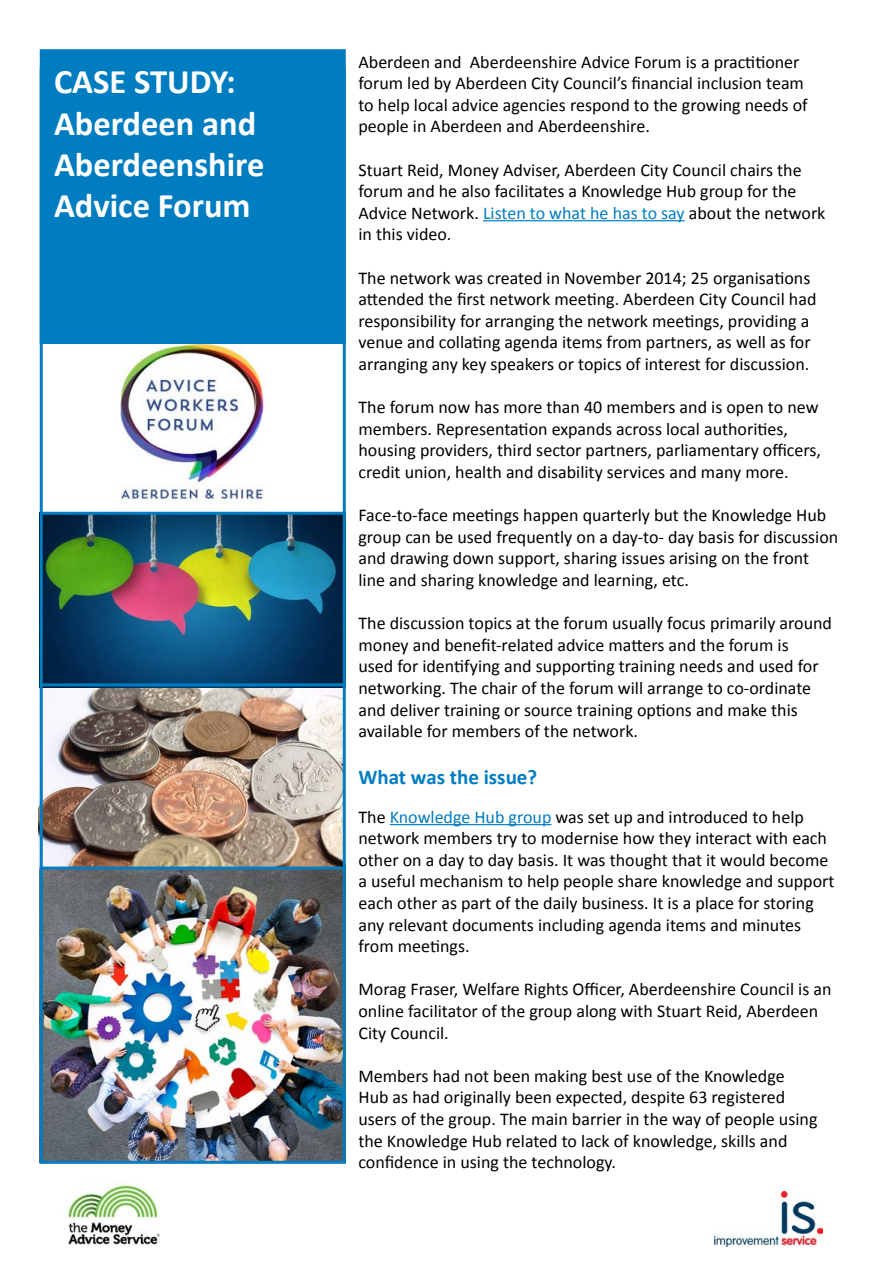
<style>
.page{position:relative;width:893px;height:1263px;background:#fff}
.page>*{position:absolute;margin:0;border:0;box-sizing:border-box;transform-origin:0 0}
.t1{font:700 34.5px/41.4px "Calibri";color:#fff}
.t2{font:700 21px "Calibri";color:#007cc1}
.t3{font:18px/21.6px "Calibri";color:#000}
.s1{color:#007cc1}
</style>
<div class="page">
<hr style="left:483px;top:220px;width:202px;height:1px;background:#007cc1">
<hr style="left:390px;top:824px;width:161px;height:1px;background:#007cc1">
<img style="left:44px;top:869px;width:298px;height:291px">
<img style="left:714px;top:1191px;width:108px;height:56px">
<img style="left:68px;top:1182px;width:92px;height:63px">
<div style="left:40px;top:50px;width:305px;height:295px;background:#007cc1"></div>
<img style="left:38px;top:681px;width:304px;height:187px">
<img style="left:44px;top:515px;width:298px;height:173px">
<div style="left:40px;top:344px;width:306px;height:163px;background:#fff"></div>
<img style="left:120px;top:344px;width:144px;height:160px">
<div style="left:40px;top:68px;width:306px;height:1096px;border:3px solid #007cc1"></div>
<hr style="left:40px;top:512px;width:306px;height:3px;background:#007cc1">
<hr style="left:40px;top:683px;width:306px;height:3px;background:#007cc1">
<hr style="left:40px;top:866px;width:306px;height:3px;background:#007cc1">
<h1 class="t1" style="left:54px;top:61px;width:212px">CASE STUDY:<br>Aberdeen and<br>Aberdeenshire<br>Advice Forum</h1>
<p class="t3" style="left:358px;top:51px;width:451px">Aberdeen and Aberdeenshire Advice Forum is a practitioner forum led by Aberdeen City Council’s financial inclusion team to help local advice agencies respond to the growing needs of people in Aberdeen and Aberdeenshire.</p>
<p class="t3" style="left:358px;top:159px;width:468px">Stuart Reid, Money Adviser, Aberdeen City Council chairs the forum and he also facilitates a Knowledge Hub group for the Advice Network. <span class="s1">Listen to what he has to say</span> about the network in this video.</p>
<p class="t3" style="left:358px;top:267px;width:459px">The network was created in November 2014; 25 organisations attended the first network meeting. Aberdeen City Council had responsibility for arranging the network meetings, providing a venue and collating agenda items from partners, as well as for arranging any key speakers or topics of interest for discussion.</p>
<p class="t3" style="left:358px;top:396px;width:464px">The forum now has more than 40 members and is open to new members. Representation expands across local authorities, housing providers, third sector partners, parliamentary officers, credit union, health and disability services and many more.</p>
<p class="t3" style="left:358px;top:504px;width:481px">Face-to-face meetings happen quarterly but the Knowledge Hub group can be used frequently on a day-to- day basis for discussion and drawing down support, sharing issues arising on the front line and sharing knowledge and learning, etc.</p>
<p class="t3" style="left:358px;top:612px;width:475px">The discussion topics at the forum usually focus primarily around money and benefit-related advice matters and the forum is<br>used for identifying and supporting training needs and used for networking. The chair of the forum will arrange to co-ordinate and deliver training or source training options and make this available for members of the network.</p>
<p class="t2" style="left:358px;top:764px;width:180px">What was the issue?</p>
<p class="t3" style="left:358px;top:806px;width:478px">The <span class="s1">Knowledge Hub group</span> was set up and introduced to help network members try to modernise how they interact with each other on a day to day basis. It was thought that it would become a useful mechanism to help people share knowledge and support each other as part of the daily business. It is a place for storing any relevant documents including agenda items and minutes from meetings.</p>
<p class="t3" style="left:358px;top:979px;width:475px">Morag Fraser, Welfare Rights Officer, Aberdeenshire Council is an online facilitator of the group along with Stuart Reid, Aberdeen<br>City Council.</p>
<p class="t3" style="left:358px;top:1065px;width:460px">Members had not been making best use of the Knowledge Hub as had originally been expected, despite 63 registered users of the group. The main barrier in the way of people using the Knowledge Hub related to lack of knowledge, skills and confidence in using the technology.</p>
</div>
